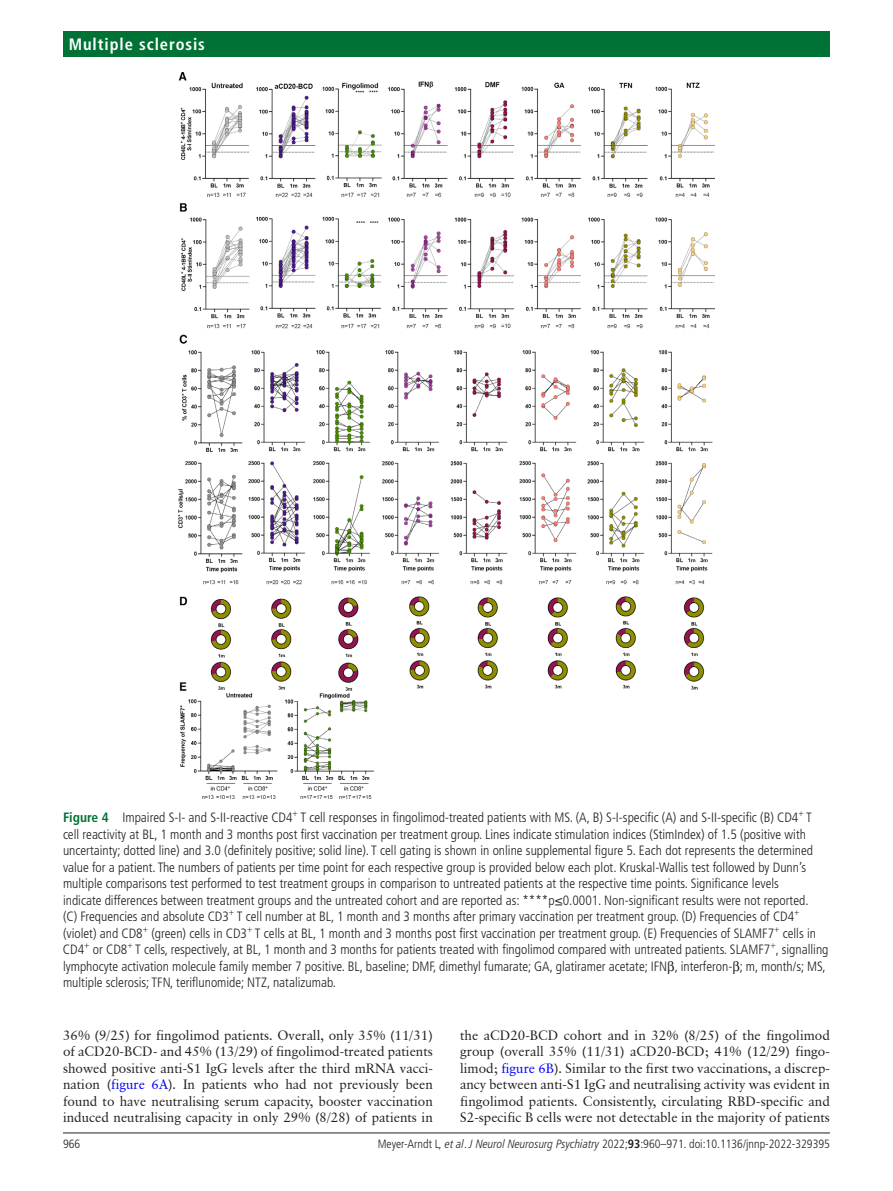
<style>
.page{position:relative;width:893px;height:1191px;background:#fff}
.page>*{position:absolute;margin:0;border:0;box-sizing:border-box;transform-origin:0 0}
.t1{font:700 condensed 16.5px "Frutiger LT Pro";letter-spacing:.055em;color:#fff}
.t2{font:300 condensed 13.5px/16.5px "Frutiger LT Pro";color:#231f20}
.t3{font:13.5px/16.5px "Classical Garamond BT";color:#231f20;text-align:justify}
.t4{font:300 condensed 12px "Frutiger LT Pro";color:#231f20}
.t5{font:300 condensed 9px "Frutiger LT Pro";color:#231f20}
.s1{font-weight:700;color:#007236}
.s2{color:#00f}
.s3{font-style:italic}
.s4{font-weight:700}
</style>
<div class="page">
<hr style="left:63px;top:1132px;width:767px;height:1px;background:#231f20">
<div style="left:63px;top:31px;width:767px;height:25px;background:#007236"></div>
<img style="left:178px;top:72px;width:537px;height:726px">
<p class="t1" style="left:69px;top:34px;width:138px">Multiple sclerosis</p>
<p class="t2" style="left:63px;top:809px;width:231px"><span class="s1">Figure 4</span> Impaired S-I- and S-II-reactive CD4</p>
<p class="t5" style="left:293px;top:808px;width:7px">+</p>
<p class="t2" style="left:300px;top:809px;width:499px">T cell responses in fingolimod-treated patients with MS. (A, B) S-I-specific (A) and S-II-specific (B) CD4</p>
<p class="t5" style="left:798px;top:808px;width:7px">+</p>
<p class="t2" style="left:806px;top:809px;width:7px">T</p>
<p class="t2" style="left:63px;top:826px;width:752px">cell reactivity at BL, 1 month and 3 months post first vaccination per treatment group. Lines indicate stimulation indices (StimIndex) of 1.5 (positive with uncertainty; dotted line) and 3.0 (definitely positive; solid line). T cell gating is shown in online supplemental figure 5. Each dot represents the determined value for a patient. The numbers of patients per time point for each respective group is provided below each plot. Kruskal-Wallis test followed by Dunn’s multiple comparisons test performed to test treatment groups in comparison to untreated patients at the respective time points. Significance levels indicate differences between treatment groups and the untreated cohort and are reported as: ****p≤0.0001. Non-significant results were not reported. (C) Frequencies and absolute CD3<sup>+</sup> T cell number at BL, 1 month and 3 months after primary vaccination per treatment group. (D) Frequencies of CD4</p>
<p class="t5" style="left:794px;top:907px;width:7px">+</p>
<p class="t2" style="left:63px;top:925px;width:186px">(violet) and CD8<sup>+</sup> (green) cells in CD3</p>
<p class="t5" style="left:247px;top:923px;width:7px">+</p>
<p class="t2" style="left:255px;top:925px;width:521px">T cells at BL, 1 month and 3 months post first vaccination per treatment group. (E) Frequencies of SLAMF7</p>
<p class="t5" style="left:774px;top:923px;width:7px">+</p>
<p class="t2" style="left:783px;top:925px;width:35px">cells in</p>
<p class="t2" style="left:63px;top:941px;width:66px">CD4<sup>+</sup> or CD8</p>
<p class="t5" style="left:127px;top:940px;width:7px">+</p>
<p class="t2" style="left:135px;top:941px;width:695px">T cells, respectively, at BL, 1 month and 3 months for patients treated with fingolimod compared with untreated patients. SLAMF7 , signalling</p>
<p class="t5" style="left:770px;top:940px;width:7px">+</p>
<p class="t2" style="left:63px;top:958px;width:764px">lymphocyte activation molecule family member 7 positive. BL, baseline; DMF, dimethyl fumarate; GA, glatiramer acetate; IFN , interferon- ; m, month/s; MS, multiple sclerosis; TFN, teriflunomide; NTZ, natalizumab.</p>
<p class="t3" style="left:63px;top:1026px;width:371px">36% (9/25) for fingolimod patients. Overall, only 35% (11/31) of aCD20-BCD- and 45% (13/29) of fingolimod-treated patients showed positive anti-S1 IgG levels after the third mRNA vacci&shy;nation (<span class="s2">figure 6A</span>). In patients who had not previously been found to have neutralising serum capacity, booster vaccination induced neutralising capacity in only 29% (8/28) of patients in</p>
<p class="t3" style="left:460px;top:1026px;width:371px">the aCD20-BCD cohort and in 32% (8/25) of the fingolimod group (overall 35% (11/31) aCD20-BCD; 41% (12/29) fingo&shy;limod; <span class="s2">figure 6B</span>). Similar to the first two vaccinations, a discrep&shy;ancy between anti-S1 IgG and neutralising activity was evident in fingolimod patients. Consistently, circulating RBD-specific and S2-specific B cells were not detectable in the majority of patients</p>
<p class="t4" style="left:63px;top:1136px;width:19px">966</p>
<p class="t4" style="left:378px;top:1136px;width:454px">Meyer-Arndt L<span class="s3">, et al</span>. <span class="s3">J Neurol Neurosurg Psychiatry</span> 2022;<span class="s4">93</span>:960–971. doi:10.1136/jnnp-2022-329395</p>
</div>
